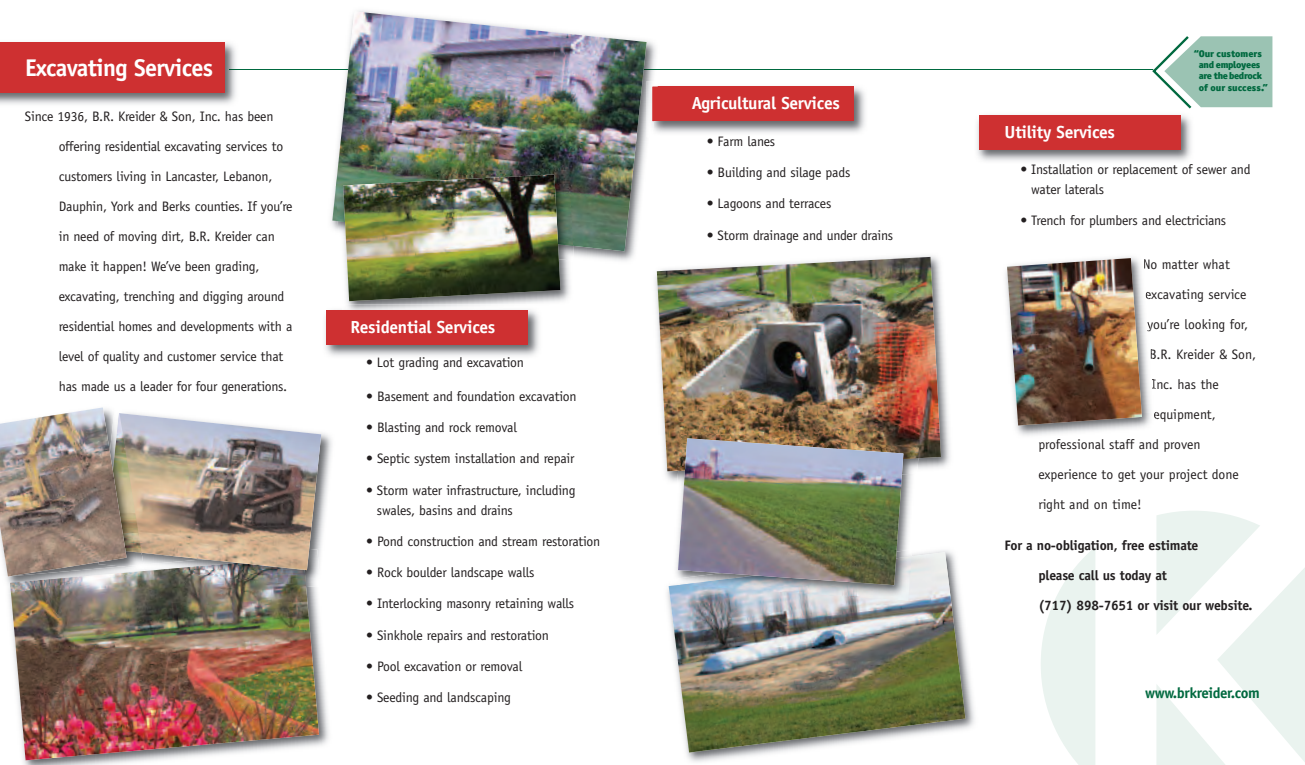
<style>
.page{position:relative;width:1305px;height:765px;background:#fff}
.page>*{position:absolute;margin:0;border:0;box-sizing:border-box;transform-origin:0 0}
.t1{font:700 24.25px "Officina Sans";letter-spacing:-.03em;color:#fff}
.t2{font:700 17.5px "Officina Sans";letter-spacing:-.015em;color:#fff}
.t3{font:700 15px "Officina Sans";letter-spacing:-.03em;color:#00693f}
.t4{font:13.75px/30px "Officina Sans";letter-spacing:-.015em;color:#231f20}
.t5{font:700 13.75px/30px "Officina Sans";letter-spacing:-.015em;color:#231f20}
.t6{font:900 9.75px/11.4px "Officina San ITC";letter-spacing:-.02em;color:#00693f}
</style>
<div class="page">
<img style="left:659px;top:86px;width:206px;height:47px">
<div style="left:652px;top:87px;width:202px;height:34px;background:#ce3031"></div>
<img style="left:977px;top:115px;width:214px;height:46px">
<div style="left:979px;top:115px;width:201px;height:34px;background:#ce3031"></div>
<img style="left:8px;top:594px;width:321px;height:171px">
<img style="left:10px;top:588px;width:309px;height:172px">
<svg style="left:1156px;top:511px;width:149px;height:254px"></svg>
<svg style="left:1041px;top:547px;width:54px;height:218px"></svg>
<svg style="left:1152px;top:36px;width:120px;height:73px"></svg>
<hr style="left:229px;top:69px;width:924px;height:1px;background:#00693f">
<img style="left:360px;top:10px;width:296px;height:59px">
<img style="left:331px;top:70px;width:328px;height:191px">
<img style="left:647px;top:81px;width:11px;height:56px">
<img style="left:652px;top:87px;width:6px;height:34px">
<img style="left:332px;top:11px;width:315px;height:240px">
<img style="left:346px;top:236px;width:230px;height:68px">
<img style="left:338px;top:221px;width:236px;height:40px">
<img style="left:336px;top:167px;width:237px;height:79px">
<img style="left:343px;top:174px;width:217px;height:127px">
<img style="left:649px;top:249px;width:301px;height:232px">
<img style="left:657px;top:257px;width:284px;height:214px">
<img style="left:321px;top:433px;width:11px;height:112px">
<img style="left:145px;top:577px;width:171px;height:11px">
<img style="left:155px;top:577px;width:151px;height:9px">
<img style="left:6px;top:577px;width:138px;height:17px">
<img style="left:10px;top:577px;width:135px;height:16px">
<img style="left:127px;top:413px;width:194px;height:164px">
<img style="left:0;top:407px;width:127px;height:170px">
<img style="left:325px;top:317px;width:214px;height:39px">
<img style="left:347px;top:304px;width:191px;height:13px">
<div style="left:326px;top:310px;width:202px;height:34px;background:#ce3031"></div>
<img style="left:0;top:42px;width:236px;height:63px">
<div style="left:0;top:43px;width:225px;height:50px;background:#ce3031"></div>
<img style="left:1005px;top:257px;width:140px;height:179px">
<svg style="left:1142px;top:258px;width:15px;height:168px"></svg>
<img style="left:1007px;top:258px;width:135px;height:168px">
<img style="left:667px;top:550px;width:308px;height:212px">
<img style="left:669px;top:552px;width:296px;height:201px">
<img style="left:671px;top:474px;width:246px;height:105px">
<img style="left:677px;top:458px;width:241px;height:28px">
<img style="left:678px;top:431px;width:241px;height:40px">
<img style="left:670px;top:550px;width:242px;height:35px">
<img style="left:679px;top:556px;width:232px;height:45px">
<img style="left:678px;top:438px;width:225px;height:147px">
<h1 class="t1" style="left:25px;top:58px;width:190px">Excavating Services</h1>
<p class="t4" style="left:59px;top:103px;width:235px;text-indent:-34px">Since 1936, B.R. Kreider &amp; Son, Inc. has been offering residential excavating services to customers living in Lancaster, Lebanon, Dauphin, York and Berks counties. If you’re in need of moving dirt, B.R. Kreider can make it happen! We’ve been grading, excavating, trenching and digging around residential homes and developments with a level of quality and customer service that has made us a leader for four generations.</p>
<p class="t2" style="left:350px;top:320px;width:146px">Residential Services</p>
<p class="t4" style="left:366px;top:349px;width:159px">• Lot grading and excavation</p>
<p class="t4" style="left:366px;top:382px;width:212px">• Basement and foundation excavation</p>
<p class="t4" style="left:366px;top:414px;width:152px">• Blasting and rock removal</p>
<p class="t4" style="left:366px;top:445px;width:210px">• Septic system installation and repair</p>
<p class="t4" style="left:377px;top:481px;width:200px;line-height:20px;text-indent:-11px">• Storm water infrastructure, including swales, basins and drains</p>
<p class="t4" style="left:366px;top:527px;width:236px">• Pond construction and stream restoration</p>
<p class="t4" style="left:366px;top:559px;width:170px">• Rock boulder landscape walls</p>
<p class="t4" style="left:366px;top:590px;width:210px">• Interlocking masonry retaining walls</p>
<p class="t4" style="left:366px;top:621px;width:184px">• Sinkhole repairs and restoration</p>
<p class="t4" style="left:366px;top:652px;width:158px">• Pool excavation or removal</p>
<p class="t4" style="left:366px;top:684px;width:146px">• Seeding and landscaping</p>
<p class="t2" style="left:692px;top:96px;width:150px">Agricultural Services</p>
<p class="t4" style="left:707px;top:127px;width:70px">• Farm lanes</p>
<p class="t4" style="left:707px;top:159px;width:145px">• Building and silage pads</p>
<p class="t4" style="left:707px;top:190px;width:126px">• Lagoons and terraces</p>
<p class="t4" style="left:707px;top:221px;width:188px">• Storm drainage and under drains</p>
<p class="t6" style="left:1199px;top:49px;width:71px;text-indent:-5px">“Our customers and employees are the bedrock of our success.”</p>
<p class="t2" style="left:1005px;top:125px;width:112px">Utility Services</p>
<p class="t4" style="left:1031px;top:160px;width:221px;line-height:20px;text-indent:-11px">• Installation or replacement of sewer and water laterals</p>
<p class="t4" style="left:1020px;top:207px;width:207px">• Trench for plumbers and electricians</p>
<p class="t4" style="left:1143px;top:250px;width:88px">No matter what</p>
<p class="t4" style="left:1145px;top:280px;width:103px">excavating service</p>
<p class="t4" style="left:1147px;top:310px;width:103px">you’re looking for,</p>
<p class="t4" style="left:1149px;top:340px;width:109px">B.R. Kreider &amp; Son,</p>
<p class="t4" style="left:1151px;top:370px;width:69px">Inc. has the</p>
<p class="t4" style="left:1153px;top:400px;width:64px">equipment,</p>
<p class="t4" style="left:1038px;top:430px;width:164px">professional staff and proven</p>
<p class="t4" style="left:1038px;top:460px;width:202px">experience to get your project done</p>
<p class="t4" style="left:1038px;top:490px;width:105px">right and on time!</p>
<p class="t5" style="left:1038px;top:531px;width:216px;text-indent:-34px">For a no-obligation, free estimate<br>please call us today at<br>(717) 898-7651 or visit our website.</p>
<p class="t3" style="left:1145px;top:687px;width:116px">www.brkreider.com</p>
</div>
